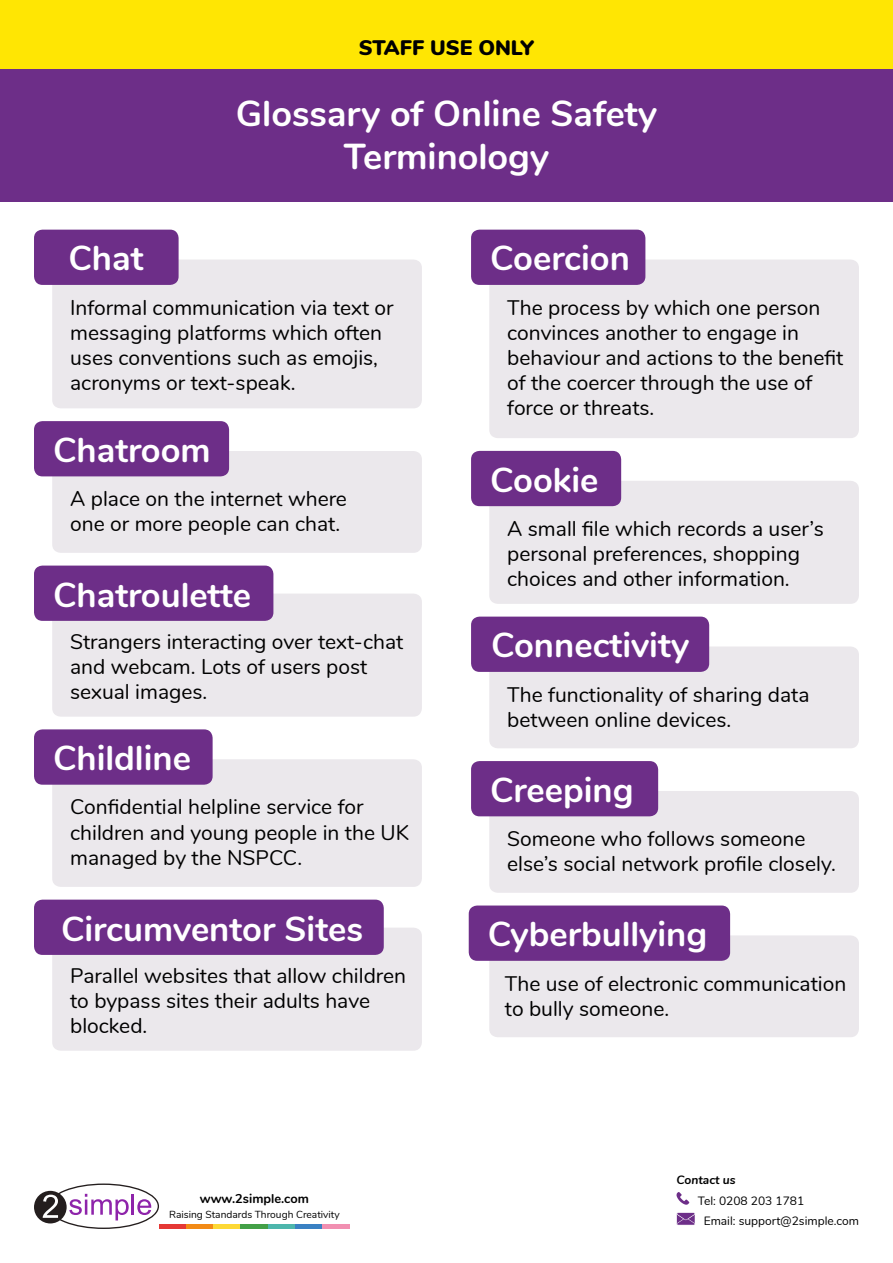
<style>
.page{position:relative;width:893px;height:1263px;background:#fff}
.page>*{position:absolute;margin:0;border:0;box-sizing:border-box;transform-origin:0 0}
.t1{font:700 36px/43.2px "Nunito";color:#fff;text-align:center}
.t2{font:700 34.5px "Nunito";color:#fff}
.t3{font:21px/25.2px "Nunito";color:#000}
.t4{font:900 21px "Nunito";color:#000}
.t5{font:700 12.75px "Nunito";color:#000}
.t6{font:12px "Nunito";color:#000}
.t7{font:italic 700 12px "Nunito";color:#000}
.t8{font:10.2px "Nunito";color:#000}
</style>
<div class="page">
<div style="left:0;top:68px;width:893px;height:134px;background:#6d2e88"></div>
<div style="left:0;top:0;width:893px;height:68px;background:#ffe603"></div>
<svg style="left:676px;top:1192px;width:13px;height:13px"></svg>
<svg style="left:676px;top:1212px;width:19px;height:13px"></svg>
<hr style="left:159px;top:1225px;width:27px;height:4px;background:#e53835">
<hr style="left:186px;top:1225px;width:27px;height:4px;background:#f28a15">
<hr style="left:213px;top:1225px;width:28px;height:4px;background:#fdd835">
<hr style="left:241px;top:1225px;width:27px;height:4px;background:#43a047">
<hr style="left:268px;top:1225px;width:27px;height:4px;background:#4db6ac">
<hr style="left:295px;top:1225px;width:27px;height:4px;background:#3a81c3">
<hr style="left:322px;top:1225px;width:28px;height:4px;background:#f18fb1">
<div style="left:34px;top:1191px;width:33px;height:32px;background:#241e1e;border-radius:50%"></div>
<svg style="left:43px;top:1183px;width:116px;height:46px"></svg>
<div style="left:489px;top:791px;width:370px;height:102px;background:#ebe8ec;border-radius:9px"></div>
<div style="left:471px;top:761px;width:187px;height:55px;background:#6d2e88;border-radius:9px"></div>
<div style="left:489px;top:481px;width:370px;height:123px;background:#ebe8ec;border-radius:9px"></div>
<div style="left:471px;top:451px;width:150px;height:55px;background:#6d2e88;border-radius:9px"></div>
<div style="left:489px;top:935px;width:370px;height:102px;background:#ebe8ec;border-radius:9px"></div>
<div style="left:469px;top:905px;width:261px;height:56px;background:#6d2e88;border-radius:9px"></div>
<div style="left:52px;top:928px;width:370px;height:123px;background:#ebe8ec;border-radius:9px"></div>
<div style="left:34px;top:900px;width:350px;height:55px;background:#6d2e88;border-radius:9px"></div>
<div style="left:52px;top:451px;width:370px;height:102px;background:#ebe8ec;border-radius:9px"></div>
<div style="left:34px;top:421px;width:195px;height:55px;background:#6d2e88;border-radius:9px"></div>
<div style="left:52px;top:594px;width:370px;height:123px;background:#ebe8ec;border-radius:9px"></div>
<div style="left:34px;top:566px;width:239px;height:55px;background:#6d2e88;border-radius:9px"></div>
<div style="left:52px;top:259px;width:370px;height:149px;background:#ebe8ec;border-radius:9px"></div>
<div style="left:34px;top:230px;width:145px;height:55px;background:#6d2e88;border-radius:9px"></div>
<div style="left:52px;top:759px;width:370px;height:128px;background:#ebe8ec;border-radius:9px"></div>
<div style="left:34px;top:729px;width:179px;height:56px;background:#6d2e88;border-radius:9px"></div>
<div style="left:489px;top:259px;width:370px;height:179px;background:#ebe8ec;border-radius:9px"></div>
<div style="left:471px;top:230px;width:174px;height:55px;background:#6d2e88;border-radius:9px"></div>
<div style="left:489px;top:646px;width:370px;height:102px;background:#ebe8ec;border-radius:9px"></div>
<div style="left:471px;top:617px;width:238px;height:55px;background:#6d2e88;border-radius:9px"></div>
<p class="t4" style="left:359px;top:32px;width:176px">STAFF USE ONLY</p>
<h2 class="t2" style="left:69px;top:233px;width:76px">Chat</h2>
<h1 class="t1" style="left:236px;top:90px;width:423px">Glossary of Online Safety<br>Terminology</h1>
<h2 class="t2" style="left:490px;top:233px;width:141px">Coercion</h2>
<p class="t3" style="left:70px;top:294px;width:325px">Informal communication via text or messaging platforms which often uses conventions such as emojis, acronyms or text-speak.</p>
<h2 class="t2" style="left:53px;top:424px;width:159px">Chatroom</h2>
<p class="t3" style="left:70px;top:485px;width:278px">A place on the internet where one or more people can chat.</p>
<h2 class="t2" style="left:53px;top:569px;width:199px">Chatroulette</h2>
<p class="t3" style="left:70px;top:627px;width:335px">Strangers interacting over text-chat and webcam. Lots of users post sexual images.</p>
<h2 class="t2" style="left:53px;top:733px;width:139px">Childline</h2>
<p class="t3" style="left:70px;top:793px;width:340px">Confidential helpline service for children and young people in the UK managed by the NSPCC.</p>
<h2 class="t2" style="left:61px;top:903px;width:304px">Circumventor Sites</h2>
<p class="t3" style="left:70px;top:961px;width:337px">Parallel websites that allow children to bypass sites their adults have blocked.</p>
<p class="t5" style="left:200px;top:1189px;width:111px">www.2simple.com</p>
<p class="t8" style="left:169px;top:1207px;width:172px">Raising Standards Through Creativity</p>
<p class="t3" style="left:507px;top:294px;width:338px">The process by which one person convinces another to engage in behaviour and actions to the benefit of the coercer through the use of force or threats.</p>
<h2 class="t2" style="left:490px;top:454px;width:110px">Cookie</h2>
<p class="t3" style="left:507px;top:515px;width:318px">A small file which records a user’s personal preferences, shopping choices and other information.</p>
<h2 class="t2" style="left:491px;top:620px;width:200px">Connectivity</h2>
<p class="t3" style="left:507px;top:680px;width:304px">The functionality of sharing data between online devices.</p>
<h2 class="t2" style="left:490px;top:764px;width:145px">Creeping</h2>
<p class="t3" style="left:507px;top:825px;width:330px">Someone who follows someone else’s social network profile closely.</p>
<h2 class="t2" style="left:488px;top:909px;width:221px">Cyberbullying</h2>
<p class="t3" style="left:505px;top:969px;width:343px">The use of electronic communication to bully someone.</p>
<p class="t7" style="left:676px;top:1171px;width:61px">Contact us</p>
<p class="t6" style="left:704px;top:1212px;width:157px">Email: support@2simple.com</p>
<p class="t6" style="left:698px;top:1192px;width:108px">Tel: 0208 203 1781</p>
</div>
